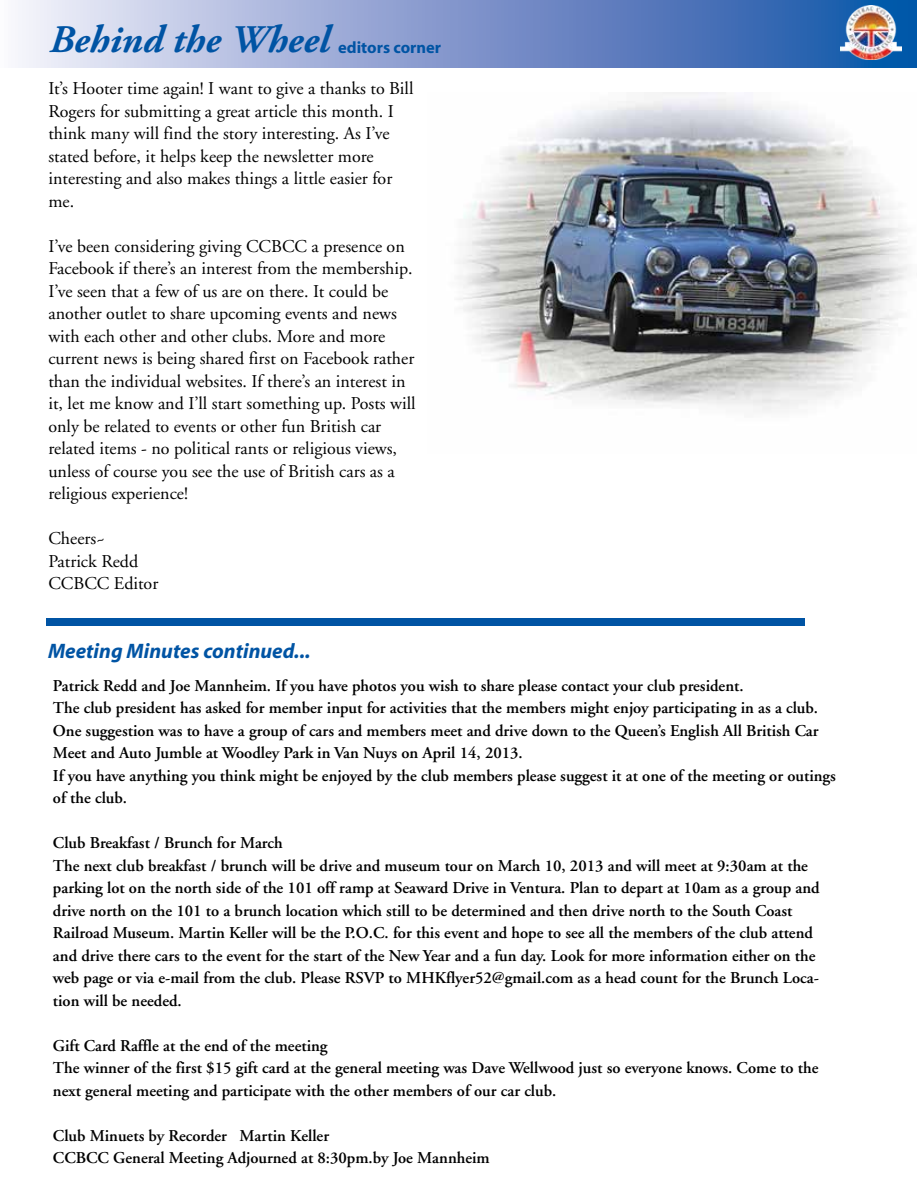
<style>
.page{position:relative;width:918px;height:1188px;background:#fff}
.page>*{position:absolute;margin:0;border:0;box-sizing:border-box;transform-origin:0 0}
.t1{font:italic 700 39px "Adobe Garamond Pro";color:#0054a4}
.t2{font:italic 700 21px "Myriad";color:#0054a4}
.t3{font:18px/22.5px "Adobe Garamond";color:#000}
.t4{font:600 16.5px/22.5px "Adobe Garamond";color:#000}
.t5{font:700 16.5px "Myriad";color:#0054a4}
</style>
<div class="page">
<div style="left:0;top:0;width:917px;height:68px;background:linear-gradient(to right,#f8edf9,#0b4ba3)"></div>
<img style="left:841px;top:5px;width:60px;height:54px">
<div style="left:46px;top:618px;width:758px;height:8px;background:#0054a4"></div>
<img style="left:458px;top:92px;width:450px;height:320px">
<h1 class="t1" style="left:49px;top:17px;width:282px">Behind the Wheel</h1>
<p class="t5" style="left:338px;top:39px;width:105px">editors corner</p>
<p class="t3" style="left:48px;top:78px;width:367px">It’s Hooter time again! I want to give a thanks to Bill Rogers for submitting a great article this month. I think many will find the story interesting. As I’ve stated before, it helps keep the newsletter more interesting and also makes things a little easier for me.</p>
<p class="t3" style="left:48px;top:235px;width:369px">I’ve been considering giving CCBCC a presence on Facebook if there’s an interest from the membership.<br>I’ve seen that a few of us are on there. It could be another outlet to share upcoming events and news with each other and other clubs. More and more current news is being shared first on Facebook rather than the individual websites. If there’s an interest in it, let me know and I’ll start something up. Posts will only be related to events or other fun British car related items - no political rants or religious views, unless of course you see the use of British cars as a religious experience!</p>
<p class="t3" style="left:48px;top:528px;width:111px">Cheers~<br>Patrick Redd<br>CCBCC Editor</p>
<p class="t2" style="left:48px;top:640px;width:264px">Meeting Minutes continued...</p>
<p class="t4" style="left:53px;top:675px;width:785px">Patrick Redd and Joe Mannheim. If you have photos you wish to share please contact your club president.<br>The club president has asked for member input for activities that the members might enjoy participating in as a club.<br>One suggestion was to have a group of cars and members meet and drive down to the Queen’s English All British Car Meet and Auto Jumble at Woodley Park in Van Nuys on April 14, 2013.<br>If you have anything you think might be enjoyed by the club members please suggest it at one of the meeting or outings of the club.</p>
<p class="t4" style="left:53px;top:832px;width:768px">Club Breakfast / Brunch for March<br>The next club breakfast / brunch will be drive and museum tour on March 10, 2013 and will meet at 9:30am at the parking lot on the north side of the 101 off ramp at Seaward Drive in Ventura. Plan to depart at 10am as a group and drive north on the 101 to a brunch location which still to be determined and then drive north to the South Coast Railroad Museum. Martin Keller will be the P.O.C. for this event and hope to see all the members of the club attend and drive there cars to the event for the start of the New Year and a fun day. Look for more information either on the web page or via e-mail from the club. Please RSVP to MHKflyer52@gmail.com as a head count for the Brunch Loca&shy;tion will be needed.</p>
<p class="t4" style="left:53px;top:1035px;width:767px">Gift Card Raffle at the end of the meeting<br>The winner of the first $15 gift card at the general meeting was Dave Wellwood just so everyone knows. Come to the next general meeting and participate with the other members of our car club.</p>
<p class="t4" style="left:53px;top:1125px;width:438px">Club Minuets by Recorder Martin Keller<br>CCBCC General Meeting Adjourned at 8:30pm.by Joe Mannheim</p>
</div>
